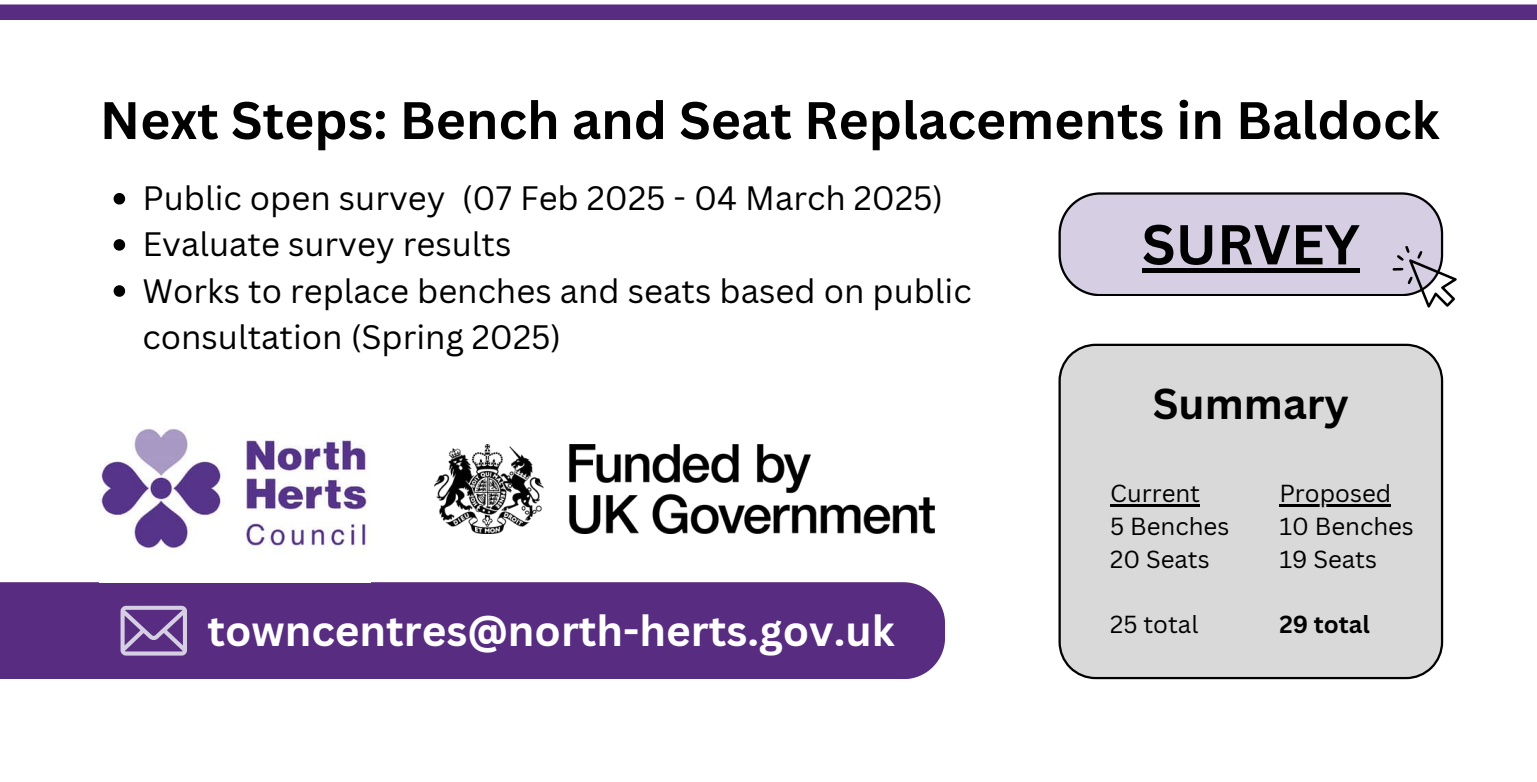
<style>
.page{position:relative;width:1537px;height:782px;background:#fff}
.page>*{position:absolute;margin:0;border:0;box-sizing:border-box;transform-origin:0 0}
.t1{font:700 54.9px "Canva Sans";color:#000}
.t2{font:700 51.6px "Canva Sans";color:#000}
.t3{font:700 42.3px "Canva Sans";color:#fff}
.t4{font:700 42px "Canva Sans";color:#000}
.t5{font:33px/46.2px "Canva Sans";color:#000}
.t6{font:24px "Canva Sans";color:#000}
.t7{font:700 24px "Canva Sans";color:#000}
</style>
<div class="page">
<svg style="left:1058px;top:192px;width:399px;height:116px"></svg>
<div style="left:0;top:582px;width:945px;height:97px;background:#582c81"></div>
<svg style="left:121px;top:606px;width:66px;height:49px;background:#8b6da8"></svg>
<img style="left:100px;top:428px;width:271px;height:155px">
<img style="left:435px;top:444px;width:499px;height:89px">
<div style="left:0;top:4px;width:1537px;height:16px;background:#582c81"></div>
<svg style="left:114px;top:193px;width:11px;height:11px"></svg>
<svg style="left:114px;top:239px;width:11px;height:12px"></svg>
<svg style="left:114px;top:285px;width:11px;height:12px"></svg>
<div style="left:1058px;top:344px;width:385px;height:335px;background:#d9d9d9"></div>
<hr style="left:1110px;top:505px;width:90px;height:2px;background:#000">
<hr style="left:1279px;top:505px;width:112px;height:2px;background:#000">
<p class="t2" style="left:100px;top:84px;width:1341px">Next Steps: Bench and Seat Replacements in Baldock</p>
<p class="t5" style="left:142px;top:174px;width:802px">Public open survey (07 Feb 2025 - 04 March 2025)</p>
<p class="t5" style="left:142px;top:220px;width:371px">Evaluate survey results</p>
<p class="t5" style="left:142px;top:267px;width:831px">Works to replace benches and seats based on public consultation (Spring 2025)</p>
<h2 class="t1" style="left:1142px;top:206px;width:219px">SURVEY</h2>
<h3 class="t4" style="left:1153px;top:375px;width:198px">Summary</h3>
<p class="t3" style="left:207px;top:601px;width:688px">towncentres@north-herts.gov.uk</p>
<p class="t6" style="left:1110px;top:477px;width:91px">Current</p>
<h3 class="t6" style="left:1110px;top:509px;width:121px">5 Benches</h3>
<h1 class="t6" style="left:1110px;top:542px;width:101px">20 Seats</h1>
<p class="t6" style="left:1110px;top:607px;width:90px">25 total</p>
<p class="t6" style="left:1279px;top:477px;width:113px">Proposed</p>
<p class="t6" style="left:1279px;top:509px;width:136px">10 Benches</p>
<p class="t6" style="left:1279px;top:542px;width:99px">19 Seats</p>
<p class="t7" style="left:1279px;top:607px;width:92px">29 total</p>
</div>
